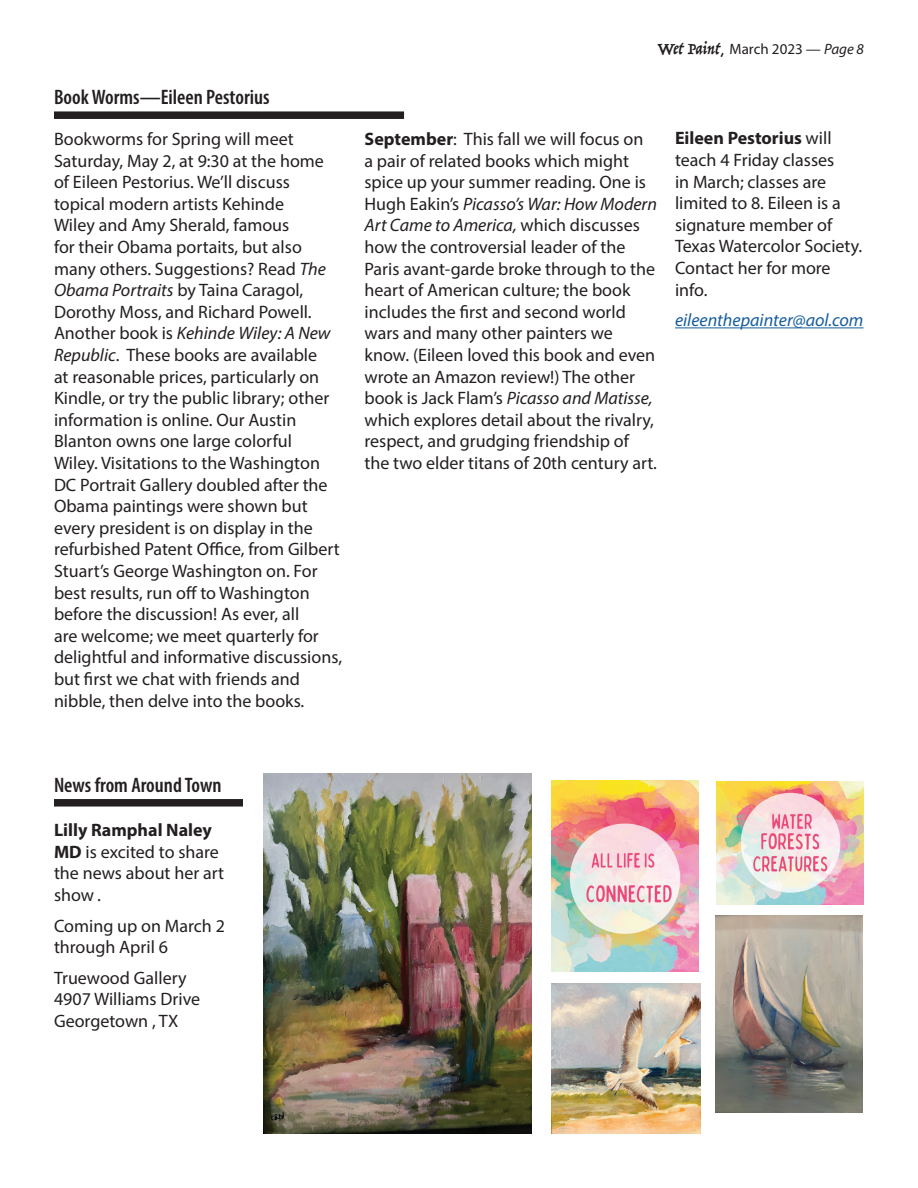
<style>
.page{position:relative;width:918px;height:1188px;background:#fff}
.page>*{position:absolute;margin:0;border:0;box-sizing:border-box;transform-origin:0 0}
.t1{font:600 condensed 21px "Myriad Pro";color:#231f20}
.t2{font:18px/21.6px "Myriad Pro";color:#231f20}
.t3{font:italic 18px "Myriad Pro";color:#175d9e}
.t4{font:15px "Myriad Pro";color:#231f20}
.s1{font-family:"Trattatello";font-size:18px}
.s2{font-family:"Comic Sans MS";font-size:18px}
.s3{font-style:italic}
.s4{font-weight:700}
</style>
<div class="page">
<div style="left:54px;top:799px;width:189px;height:8px;background:#231f20"></div>
<div style="left:54px;top:111px;width:350px;height:8px;background:#231f20"></div>
<hr style="left:675px;top:327px;width:189px;height:1px;background:#175d9e">
<img style="left:551px;top:780px;width:148px;height:191px">
<img style="left:717px;top:781px;width:147px;height:123px">
<img style="left:551px;top:984px;width:149px;height:150px">
<img style="left:264px;top:774px;width:267px;height:360px">
<img style="left:715px;top:915px;width:148px;height:197px">
<p class="t4" style="left:657px;top:40px;width:208px"><span class="s1">Wet Paint</span><span class="s2">,</span> March 2023 — <span class="s3">Page 8</span></p>
<p class="t1" style="left:54px;top:84px;width:217px">Book Worms—Eileen Pestorius</p>
<p class="t2" style="left:54px;top:128px;width:290px">Bookworms for Spring will meet Saturday, May 2, at 9:30 at the home of Eileen Pestorius. We’ll discuss topical modern artists Kehinde<br>Wiley and Amy Sherald, famous<br>for their Obama portaits, but also many others. Suggestions? Read <span class="s3">The Obama Portraits</span> by Taina Caragol, Dorothy Moss, and Richard Powell.<br>Another book is <span class="s3">Kehinde Wiley: A New Republic</span>. These books are available<br>at reasonable prices, particularly on Kindle, or try the public library; other information is online. Our Austin Blanton owns one large colorful<br>Wiley. Visitations to the Washington DC Portrait Gallery doubled after the Obama paintings were shown but every president is on display in the refurbished Patent Office, from Gilbert Stuart’s George Washington on. For best results, run off to Washington before the discussion! As ever, all<br>are welcome; we meet quarterly for delightful and informative discussions, but first we chat with friends and nibble, then delve into the books.</p>
<p class="t2" style="left:364px;top:128px;width:294px"><span class="s4">September</span>: This fall we will focus on<br>a pair of related books which might spice up your summer reading. One is Hugh Eakin’s <span class="s3">Picasso’s War: How Modern Art Came to America,</span> which discusses how the controversial leader of the Paris avant-garde broke through to the heart of American culture; the book includes the first and second world wars and many other painters we know. (Eileen loved this book and even wrote an Amazon review!) The other book is Jack Flam’s <span class="s3">Picasso and Matisse, </span>which explores detail about the rivalry, respect, and grudging friendship of the two elder titans of 20th century art.</p>
<p class="t2" style="left:675px;top:127px;width:189px"><span class="s4">Eileen Pestorius</span> will teach 4 Friday classes<br>in March; classes are limited to 8. Eileen is a signature member of<br>Texas Watercolor Society.<br>Contact her for more info.</p>
<p class="t3" style="left:675px;top:309px;width:190px">eileenthepainter@aol.com</p>
<p class="t1" style="left:54px;top:772px;width:169px">News from Around Town</p>
<p class="t2" style="left:54px;top:819px;width:172px"><span class="s4">Lilly Ramphal Naley<br>MD</span> is excited to share the news about her art show <span class="s3">.</span></p>
<p class="t2" style="left:54px;top:914px;width:172px">Coming up on March 2 through April 6</p>
<p class="t2" style="left:54px;top:967px;width:148px">Truewood Gallery<br>4907 Williams Drive<br>Georgetown , TX</p>
</div>
